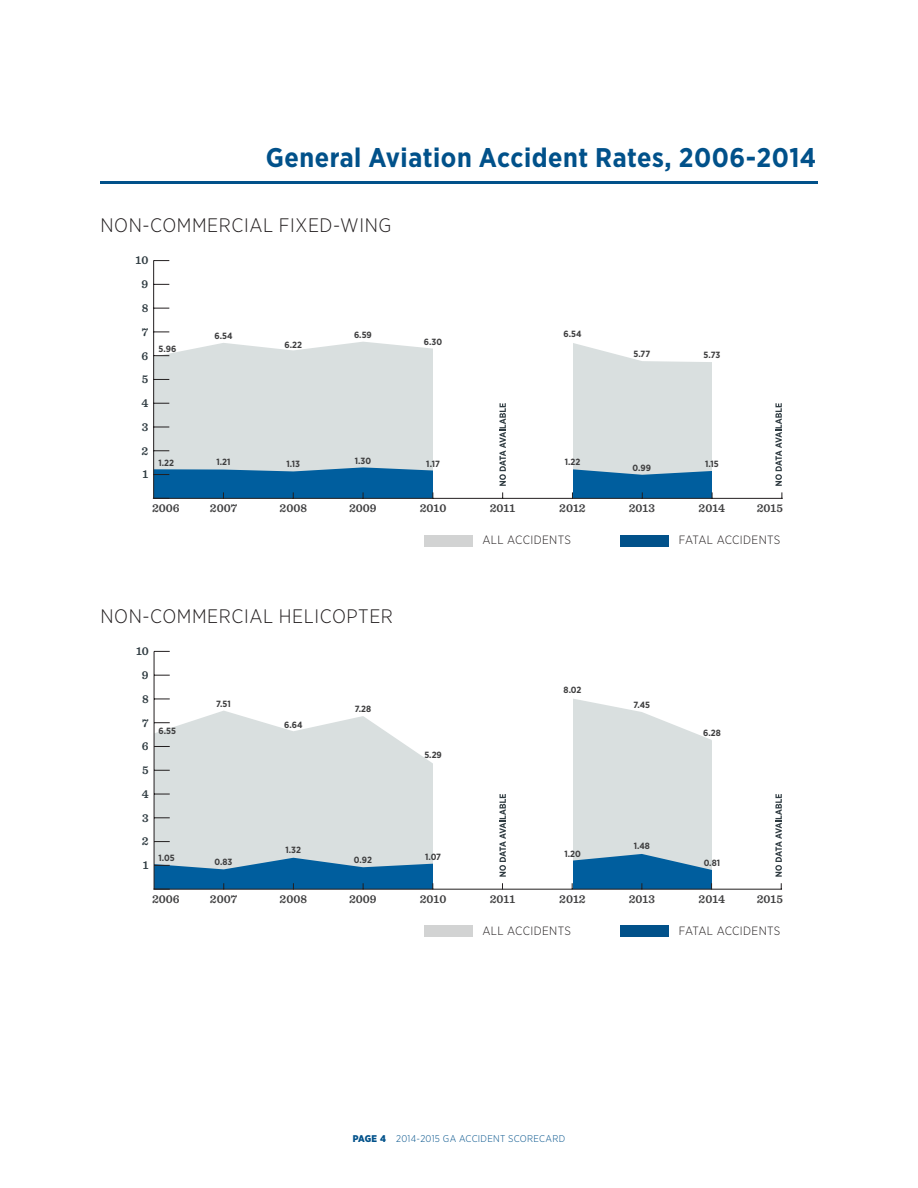
<style>
.page{position:relative;width:918px;height:1188px;background:#fff}
.page>*{position:absolute;margin:0;border:0;box-sizing:border-box;transform-origin:0 0}
.t1{font:700 27px "Gotham Narrow";letter-spacing:.02em;color:#01518a}
.t2{font:300 19.5px "Gotham Narrow";letter-spacing:.03em;color:#231f20}
.t3{font:600 12px "Sentinel";color:#3e3e3f}
.t4{font:300 12px "Gotham Narrow";letter-spacing:.03em;color:#231f20}
.t5{font:600 12px "Sentinel";color:#2f3b41}
.t6{font:300 9.75px "Gotham Narrow";letter-spacing:.03em;color:#01518a}
.t7{font:700 9px "Gotham Narrow";color:#3e3e3f}
.s1{font-weight:900}
</style>
<div class="page">
<hr style="left:100px;top:181px;width:718px;height:3px;background:#01518a">
<svg style="left:154px;top:342px;width:558px;height:61px;background:#dee3e3"></svg>
<div style="left:433px;top:304px;width:139px;height:194px;background:#fff"></div>
<hr style="left:153px;top:498px;width:630px;height:1px;background:#231f20">
<hr style="left:153px;top:261px;width:1px;height:237px;background:#231f20">
<svg style="left:154px;top:379px;width:15px;height:1px"></svg>
<svg style="left:154px;top:355px;width:15px;height:1px"></svg>
<svg style="left:154px;top:332px;width:15px;height:1px"></svg>
<svg style="left:154px;top:308px;width:15px;height:1px"></svg>
<svg style="left:154px;top:284px;width:15px;height:1px"></svg>
<svg style="left:154px;top:260px;width:15px;height:1px"></svg>
<svg style="left:154px;top:403px;width:629px;height:96px"></svg>
<svg style="left:155px;top:698px;width:557px;height:96px;fill:#d9dfdf"></svg>
<div style="left:433px;top:695px;width:139px;height:194px;background:#fff"></div>
<hr style="left:153px;top:889px;width:629px;height:1px;background:#231f20">
<hr style="left:154px;top:651px;width:1px;height:238px;background:#231f20">
<svg style="left:155px;top:770px;width:15px;height:1px"></svg>
<svg style="left:155px;top:746px;width:15px;height:1px"></svg>
<svg style="left:155px;top:722px;width:15px;height:1px"></svg>
<svg style="left:155px;top:699px;width:15px;height:1px"></svg>
<svg style="left:155px;top:675px;width:15px;height:1px"></svg>
<svg style="left:155px;top:651px;width:15px;height:1px"></svg>
<svg style="left:154px;top:794px;width:628px;height:96px"></svg>
<div style="left:620px;top:535px;width:49px;height:11px;background:#01518a"></div>
<div style="left:620px;top:926px;width:49px;height:11px;background:#01518a"></div>
<div style="left:424px;top:535px;width:49px;height:11px;background:#d2d3d3"></div>
<div style="left:424px;top:926px;width:49px;height:11px;background:#d2d3d3"></div>
<h1 class="t1" style="left:266px;top:141px;width:552px">General Aviation Accident Rates, 2006-2014</h1>
<h2 class="t2" style="left:100px;top:213px;width:293px">NON-COMMERCIAL FIXED-WING</h2>
<h3 class="t5" style="left:136px;top:251px;width:14px">10</h3>
<h3 class="t5" style="left:142px;top:275px;width:8px">9</h3>
<h3 class="t5" style="left:142px;top:299px;width:8px">8</h3>
<h3 class="t5" style="left:142px;top:322px;width:8px">7</h3>
<h3 class="t5" style="left:142px;top:346px;width:8px">6</h3>
<h3 class="t5" style="left:142px;top:370px;width:8px">5</h3>
<h3 class="t5" style="left:141px;top:394px;width:8px">4</h3>
<h3 class="t5" style="left:142px;top:418px;width:8px">3</h3>
<h3 class="t5" style="left:141px;top:441px;width:8px">2</h3>
<h3 class="t5" style="left:143px;top:465px;width:7px">1</h3>
<p class="t7" style="left:158px;top:343px;width:19px">5.96</p>
<p class="t7" style="left:158px;top:457px;width:17px">1.22</p>
<h3 class="t3" style="left:152px;top:499px;width:29px">2006</h3>
<p class="t7" style="left:215px;top:330px;width:20px">6.54</p>
<p class="t7" style="left:217px;top:456px;width:16px">1.21</p>
<h3 class="t3" style="left:210px;top:499px;width:29px">2007</h3>
<p class="t7" style="left:285px;top:339px;width:19px">6.22</p>
<p class="t7" style="left:286px;top:458px;width:15px">1.13</p>
<h3 class="t3" style="left:280px;top:499px;width:29px">2008</h3>
<p class="t7" style="left:354px;top:329px;width:19px">6.59</p>
<p class="t7" style="left:355px;top:455px;width:18px">1.30</p>
<h3 class="t3" style="left:349px;top:499px;width:29px">2009</h3>
<p class="t7" style="left:424px;top:336px;width:20px">6.30</p>
<p class="t7" style="left:426px;top:458px;width:15px">1.17</p>
<h3 class="t3" style="left:420px;top:499px;width:28px">2010</h3>
<h2 class="t2" style="left:100px;top:604px;width:294px">NON-COMMERCIAL HELICOPTER</h2>
<h3 class="t5" style="left:136px;top:642px;width:14px">10</h3>
<h3 class="t5" style="left:142px;top:666px;width:8px">9</h3>
<h3 class="t5" style="left:142px;top:690px;width:8px">8</h3>
<h3 class="t5" style="left:142px;top:713px;width:8px">7</h3>
<h3 class="t5" style="left:142px;top:737px;width:8px">6</h3>
<h3 class="t5" style="left:142px;top:761px;width:8px">5</h3>
<h3 class="t5" style="left:142px;top:785px;width:8px">4</h3>
<h3 class="t5" style="left:142px;top:808px;width:8px">3</h3>
<h3 class="t5" style="left:142px;top:832px;width:8px">2</h3>
<h3 class="t5" style="left:143px;top:856px;width:7px">1</h3>
<p class="t7" style="left:158px;top:725px;width:19px">6.55</p>
<p class="t7" style="left:158px;top:852px;width:18px">1.05</p>
<h3 class="t3" style="left:152px;top:890px;width:29px">2006</h3>
<p class="t7" style="left:216px;top:698px;width:16px">7.51</p>
<p class="t7" style="left:215px;top:856px;width:19px">0.83</p>
<h3 class="t3" style="left:210px;top:890px;width:29px">2007</h3>
<p class="t7" style="left:284px;top:719px;width:20px">6.64</p>
<p class="t7" style="left:286px;top:845px;width:17px">1.32</p>
<h3 class="t3" style="left:280px;top:890px;width:29px">2008</h3>
<p class="t7" style="left:355px;top:703px;width:18px">7.28</p>
<p class="t7" style="left:354px;top:854px;width:20px">0.92</p>
<h3 class="t3" style="left:349px;top:890px;width:29px">2009</h3>
<p class="t7" style="left:424px;top:749px;width:19px">5.29</p>
<p class="t7" style="left:425px;top:851px;width:18px">1.07</p>
<h3 class="t3" style="left:420px;top:890px;width:28px">2010</h3>
<p class="t7" style="left:564px;top:328px;width:20px">6.54</p>
<h3 class="t3" style="left:490px;top:499px;width:27px">2011</h3>
<p class="t7" style="left:565px;top:456px;width:17px">1.22</p>
<h3 class="t3" style="left:559px;top:499px;width:28px">2012</h3>
<h3 class="t4" style="left:482px;top:533px;width:90px">ALL ACCIDENTS</h3>
<p class="t7" style="left:564px;top:684px;width:19px">8.02</p>
<h3 class="t3" style="left:490px;top:890px;width:27px">2011</h3>
<p class="t7" style="left:564px;top:848px;width:18px">1.20</p>
<h3 class="t3" style="left:559px;top:890px;width:28px">2012</h3>
<h3 class="t4" style="left:482px;top:924px;width:90px">ALL ACCIDENTS</h3>
<p class="t7" style="left:633px;top:348px;width:18px">5.77</p>
<p class="t7" style="left:704px;top:349px;width:18px">5.73</p>
<p class="t7" style="left:633px;top:462px;width:20px">0.99</p>
<h3 class="t3" style="left:629px;top:499px;width:28px">2013</h3>
<p class="t7" style="left:705px;top:458px;width:15px">1.15</p>
<h3 class="t3" style="left:699px;top:499px;width:28px">2014</h3>
<h3 class="t3" style="left:757px;top:499px;width:28px">2015</h3>
<h3 class="t4" style="left:679px;top:533px;width:103px">FATAL ACCIDENTS</h3>
<p class="t7" style="left:633px;top:699px;width:18px">7.45</p>
<p class="t7" style="left:703px;top:727px;width:19px">6.28</p>
<p class="t7" style="left:634px;top:840px;width:18px">1.48</p>
<h3 class="t3" style="left:629px;top:890px;width:28px">2013</h3>
<p class="t7" style="left:704px;top:857px;width:18px">0.81</p>
<h3 class="t3" style="left:699px;top:890px;width:28px">2014</h3>
<h3 class="t3" style="left:757px;top:890px;width:28px">2015</h3>
<h3 class="t4" style="left:679px;top:924px;width:103px">FATAL ACCIDENTS</h3>
<p class="t6" style="left:353px;top:1132px;width:214px"><span class="s1">PAGE 4</span> 2014-2015 GA ACCIDENT SCORECARD</p>
</div>
